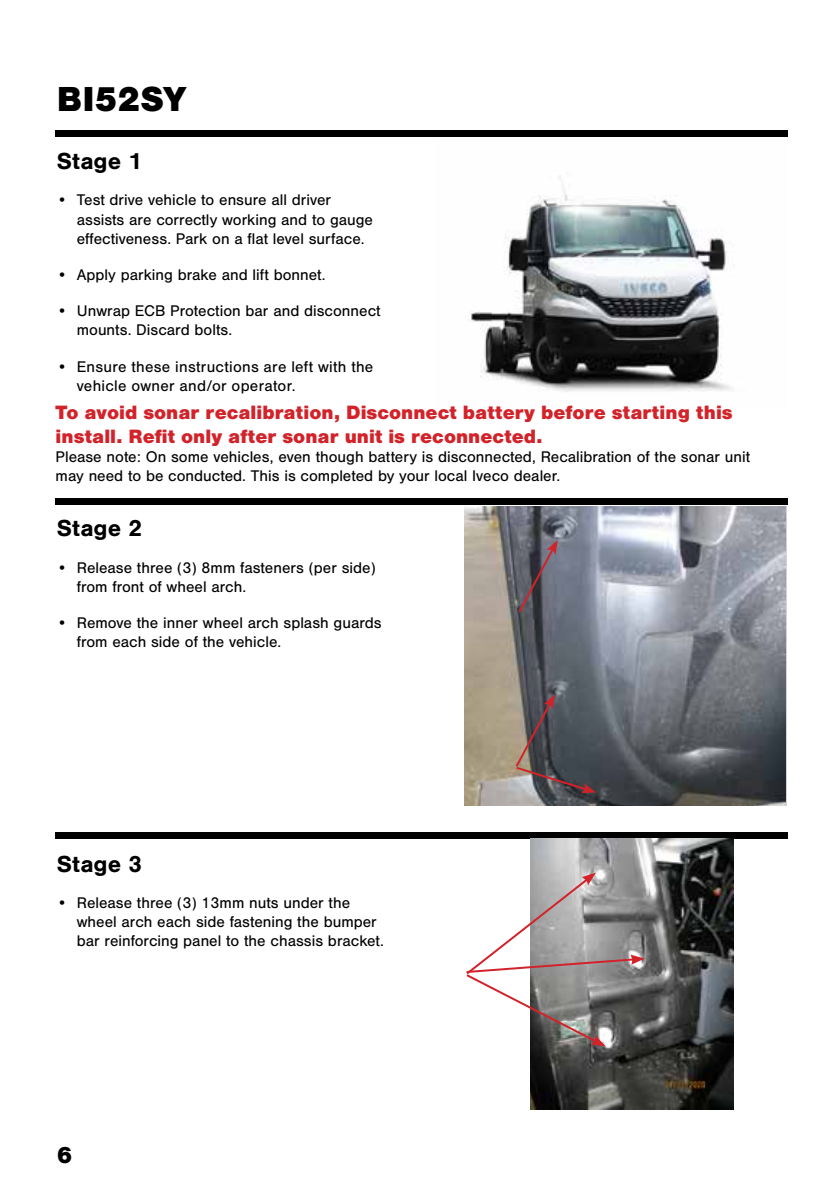
<style>
.page{position:relative;width:840px;height:1191px;background:#fff}
.page>*{position:absolute;margin:0;border:0;box-sizing:border-box;transform-origin:0 0}
.t1{font:900 36px "Nimbus San";letter-spacing:-.01em;color:#000}
.t2{font:700 24px "Nimbus San";letter-spacing:.005em;color:#000}
.t3{font:900 24px "Nimbus San";color:#000}
.t4{font:900 20px/24px "Nimbus San";color:#d2232a}
.t5{font:16px/19.2px "Nimbus San";color:#000}
</style>
<div class="page">
<img style="left:469px;top:175px;width:265px;height:217px">
<img style="left:464px;top:506px;width:321px;height:300px">
<div style="left:56px;top:832px;width:731px;height:6px;background:#000"></div>
<div style="left:56px;top:498px;width:731px;height:6px;background:#000"></div>
<div style="left:56px;top:130px;width:731px;height:7px;background:#000"></div>
<svg style="left:516px;top:540px;width:41px;height:75px;background:#615963"></svg>
<img style="left:530px;top:838px;width:202px;height:272px">
<svg style="left:466px;top:872px;width:178px;height:174px"></svg>
<svg style="left:513px;top:694px;width:82px;height:99px;background:#605a5d"></svg>
<h1 class="t1" style="left:57px;top:79px;width:131px">BI52SY</h1>
<h2 class="t2" style="left:57px;top:148px;width:87px">Stage 1</h2>
<p class="t5" style="left:77px;top:191px;width:297px;text-indent:-20px">• Test drive vehicle to ensure all driver assists are correctly working and to gauge effectiveness. Park on a flat level surface.</p>
<p class="t5" style="left:57px;top:265px;width:270px">• Apply parking brake and lift bonnet.</p>
<p class="t5" style="left:77px;top:301px;width:305px;text-indent:-20px">• Unwrap ECB Protection bar and disconnect mounts. Discard bolts.</p>
<p class="t5" style="left:77px;top:357px;width:298px;text-indent:-20px">• Ensure these instructions are left with the vehicle owner and/or operator.</p>
<p class="t4" style="left:56px;top:400px;width:678px">To avoid sonar recalibration, Disconnect battery before starting this install. Refit only after sonar unit is reconnected.</p>
<p class="t5" style="left:56px;top:447px;width:695px">Please note: On some vehicles, even though battery is disconnected, Recalibration of the sonar unit may need to be conducted. This is completed by your local Iveco dealer.</p>
<h2 class="t2" style="left:57px;top:515px;width:87px">Stage 2</h2>
<p class="t5" style="left:77px;top:558px;width:300px;text-indent:-20px">• Release three (3) 8mm fasteners (per side) from front of wheel arch.</p>
<p class="t5" style="left:77px;top:613px;width:306px;text-indent:-20px">• Remove the inner wheel arch splash guards from each side of the vehicle.</p>
<h2 class="t2" style="left:57px;top:850px;width:87px">Stage 3</h2>
<p class="t5" style="left:77px;top:893px;width:308px;text-indent:-20px">• Release three (3) 13mm nuts under the wheel arch each side fastening the bumper bar reinforcing panel to the chassis bracket.</p>
<h2 class="t3" style="left:57px;top:1141px;width:17px">6</h2>
</div>
